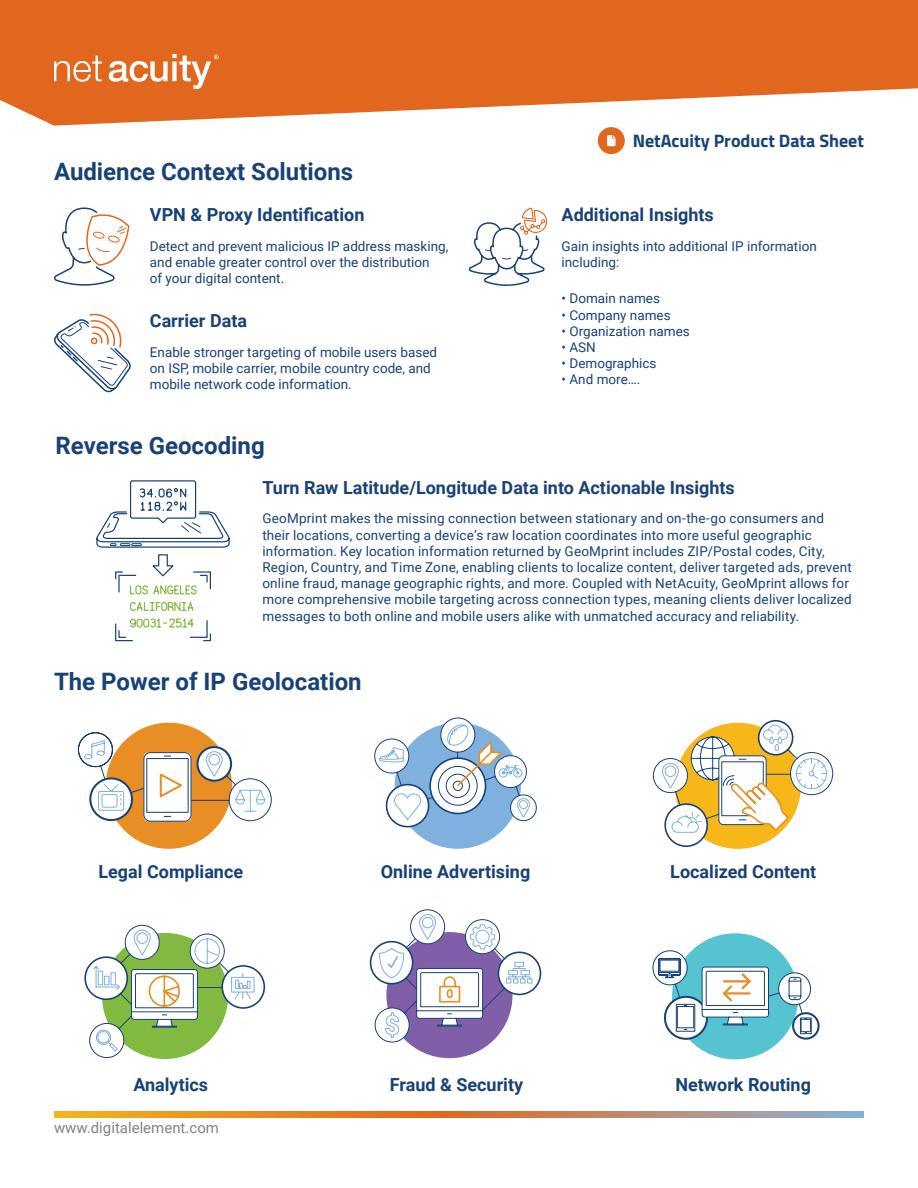
<style>
.page{position:relative;width:918px;height:1188px;background:#fff}
.page>*{position:absolute;margin:0;border:0;box-sizing:border-box;transform-origin:0 0}
.t1{font:700 24px "Roboto";color:#184275}
.t2{font:700 18px "Roboto";color:#184275}
.t3{font:700 18px "Titillium Web";color:#184275}
.t4{font:15px "Roboto";color:#808284}
.t5{font:13.5px/16.2px "Roboto";letter-spacing:.005em;color:#184275}
</style>
<div class="page">
<svg style="left:0;top:0;width:918px;height:126px;fill:#e1671e"></svg>
<svg style="left:54px;top:1112px;width:810px;height:6px;background:#cf8c4d"></svg>
<svg style="left:598px;top:127px;width:27px;height:27px"></svg>
<svg style="left:54px;top:56px;width:48px;height:26px"></svg>
<svg style="left:109px;top:54px;width:110px;height:35px"></svg>
<svg style="left:468px;top:207px;width:79px;height:79px"></svg>
<svg style="left:54px;top:207px;width:76px;height:79px"></svg>
<svg style="left:54px;top:313px;width:77px;height:80px"></svg>
<div style="left:370px;top:941px;width:43px;height:44px;border:2px solid #184275;border-radius:50%"></div>
<div style="left:498px;top:952px;width:43px;height:43px;border:2px solid #184275;border-radius:50%"></div>
<svg style="left:371px;top:717px;width:167px;height:341px"></svg>
<div style="left:758px;top:720px;width:35px;height:36px;border:2px solid #184275;border-radius:50%"></div>
<svg style="left:652px;top:723px;width:182px;height:126px"></svg>
<div style="left:84px;top:956px;width:44px;height:44px;border:2px solid #184275;border-radius:50%"></div>
<div style="left:221px;top:965px;width:44px;height:44px;border:2px solid #184275;border-radius:50%"></div>
<svg style="left:89px;top:925px;width:166px;height:134px"></svg>
<svg style="left:96px;top:480px;width:134px;height:162px"></svg>
<svg style="left:77px;top:723px;width:195px;height:126px"></svg>
<div style="left:672px;top:933px;width:126px;height:126px;background:#56c3d1;border-radius:50%"></div>
<svg style="left:652px;top:947px;width:168px;height:95px"></svg>
<h1 class="t1" style="left:54px;top:162px;width:301px">Audience Context Solutions</h1>
<h2 class="t2" style="left:150px;top:202px;width:216px">VPN &amp; Proxy Identification</h2>
<p class="t5" style="left:150px;top:239px;width:300px">Detect and prevent malicious IP address masking, and enable greater control over the distribution<br>of your digital content.</p>
<h2 class="t2" style="left:150px;top:314px;width:99px">Carrier Data</h2>
<p class="t5" style="left:150px;top:345px;width:289px">Enable stronger targeting of mobile users based on ISP, mobile carrier, mobile country code, and mobile network code information.</p>
<h1 class="t1" style="left:56px;top:436px;width:211px">Reverse Geocoding</h1>
<h2 class="t3" style="left:633px;top:134px;width:233px">NetAcuity Product Data Sheet</h2>
<h2 class="t2" style="left:562px;top:207px;width:154px">Additional Insights</h2>
<p class="t5" style="left:562px;top:239px;width:257px">Gain insights into additional IP information including:</p>
<p class="t5" style="left:562px;top:292px;width:100px">• Domain names</p>
<p class="t5" style="left:562px;top:308px;width:111px">• Company names</p>
<p class="t5" style="left:562px;top:324px;width:130px">• Organization names</p>
<p class="t5" style="left:562px;top:340px;width:36px">• ASN</p>
<p class="t5" style="left:562px;top:356px;width:96px">• Demographics</p>
<p class="t5" style="left:562px;top:373px;width:80px">• And more….</p>
<h2 class="t2" style="left:262px;top:480px;width:474px">Turn Raw Latitude/Longitude Data into Actionable Insights</h2>
<p class="t5" style="left:262px;top:512px;width:591px">GeoMprint makes the missing connection between stationary and on-the-go consumers and their locations, converting a device’s raw location coordinates into more useful geographic information. Key location information returned by GeoMprint includes ZIP/Postal codes, City, Region, Country, and Time Zone, enabling clients to localize content, deliver targeted ads, prevent online fraud, manage geographic rights, and more. Coupled with NetAcuity, GeoMprint allows for more comprehensive mobile targeting across connection types, meaning clients deliver localized messages to both online and mobile users alike with unmatched accuracy and reliability.</p>
<h1 class="t1" style="left:54px;top:672px;width:309px">The Power of IP Geolocation</h1>
<h2 class="t2" style="left:98px;top:865px;width:146px">Legal Compliance</h2>
<h2 class="t2" style="left:381px;top:865px;width:151px">Online Advertising</h2>
<h2 class="t2" style="left:670px;top:865px;width:147px">Localized Content</h2>
<h2 class="t2" style="left:133px;top:1077px;width:76px">Analytics</h2>
<h2 class="t2" style="left:390px;top:1077px;width:135px">Fraud &amp; Security</h2>
<h2 class="t2" style="left:675px;top:1077px;width:137px">Network Routing</h2>
<p class="t4" style="left:54px;top:1122px;width:167px">www.digitalelement.com</p>
</div>
